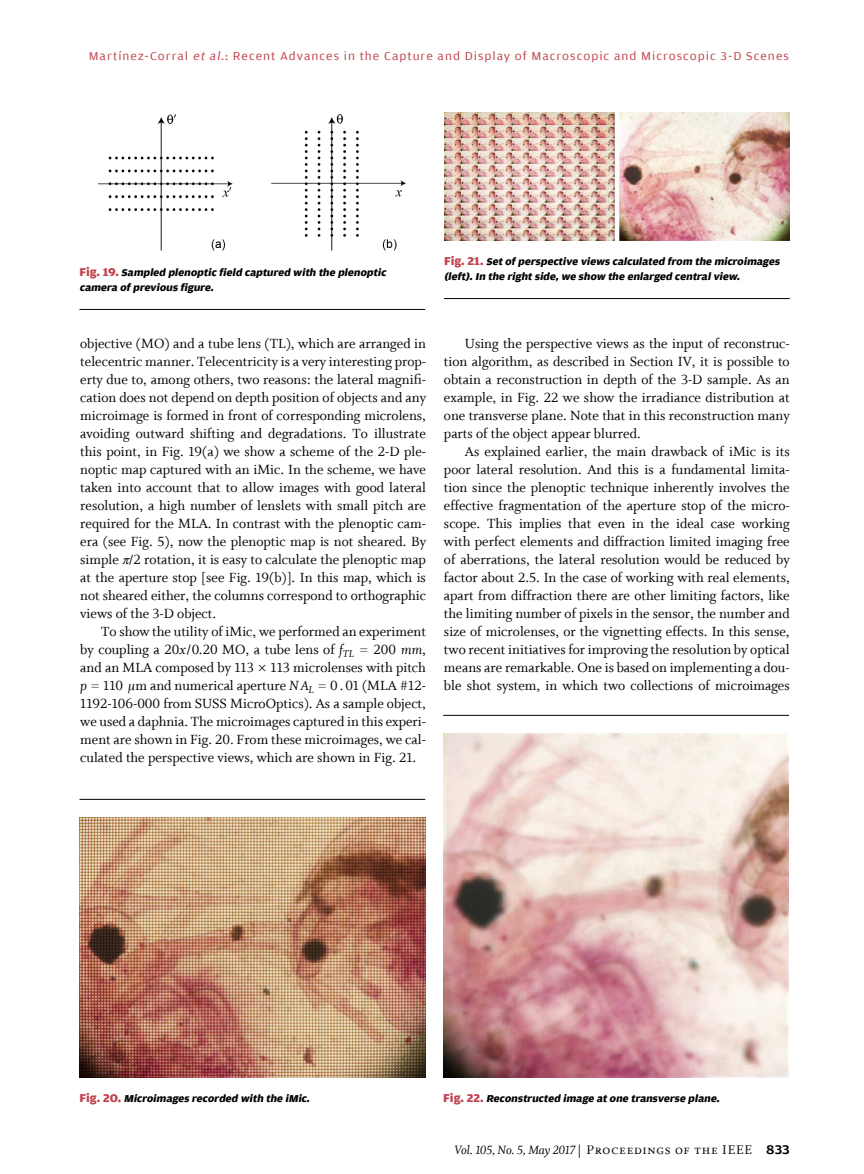
<style>
.page{position:relative;width:864px;height:1174px;background:#fff}
.page>*{position:absolute;margin:0;border:0;box-sizing:border-box;transform-origin:0 0}
.t1{font:15px/18px "Whitman Roman LF";color:#000;text-align:justify}
.t2{font:13.5px "Whitman Italic LF";letter-spacing:-.02em;color:#000}
.t3{font:12px "Amplitude Wide";letter-spacing:.085em;color:#c1424f}
.t4{font:italic 700 10.5px/15px "Amplitude Wide";color:#000}
.s1{font-style:italic}
.s2{font-style:normal;font-size:12px;color:#c1424f}
.s3{font-family:"Whitman Italic LF"}
.s4{font-family:"Whitman Small Caps LF";font-size:14.25px}
.s5{font-family:"Amplitude Wide";font-weight:500}
</style>
<div class="page">
<hr style="left:79px;top:309px;width:346px;height:1px;background:#000">
<img style="left:99px;top:114px;width:307px;height:137px">
<hr style="left:80px;top:799px;width:345px;height:1px;background:#000">
<img style="left:80px;top:817px;width:345px;height:260px">
<hr style="left:444px;top:298px;width:346px;height:1px;background:#000">
<img style="left:444px;top:112px;width:346px;height:129px">
<hr style="left:443px;top:715px;width:346px;height:1px;background:#000">
<img style="left:443px;top:733px;width:346px;height:344px">
<p class="t3" style="left:89px;top:50px;width:702px">MartõÂnez-Corral <span class="s1">et al</span>.: Recent Advances in the Capture and Display of Macroscopic and Microscopic 3-D Scenes</p>
<p class="t4" style="left:79px;top:265px;width:310px"><span class="s2">F i g . 1 9.</span> Sampled plenoptic field captured with the plenoptic camera of previous figure.</p>
<p class="t4" style="left:444px;top:254px;width:339px"><span class="s2">F i g . 2 1 .</span> Set of perspective views calculated from the microimages (left).In the right side,we show the enlarged centralview.</p>
<p class="t1" style="left:80px;top:335px;width:347px">objective (MO) and a tube lens (TL), which are arranged in telecentric manner. Telecentricity is a very interesting prop&shy;erty due to, among others, two reasons: the lateral magnifi&shy;cation does not depend on depth position of objects and any microimage is formed in front of corresponding microlens, avoiding outward shifting and degradations. To illustrate this point, in Fig. 19(a) we show a scheme of the 2-D ple&shy;noptic map captured with an iMic. In the scheme, we have taken into account that to allow images with good lateral resolution, a high number of lenslets with small pitch are required for the MLA. In contrast with the plenoptic cam&shy;era (see Fig. 5), now the plenoptic map is not sheared. By simple /2 rotation, it is easy to calculate the plenoptic map at the aperture stop [see Fig. 19(b)]. In this map, which is not sheared either, the columns correspond to orthographic views of the 3-D object.</p>
<p class="t1" style="left:80px;top:623px;width:347px;text-indent:21px">To show the utility of iMic, we performed an experiment by coupling a 20<span class="s3">x</span>/0.20 MO, a tube lens of <span class="s3">f</span><sub>TL</sub> = 200 <span class="s3">mm</span>, and an MLA composed by 113 × 113 microlenses with pitch <span class="s3">p</span> = 110 <span class="s3">μ</span>m and numerical aperture <span class="s3">N A</span><sub>L</sub> = 0.01 (MLA #12- 1192-106-000 from SUSS MicroOptics). As a sample object, we used a daphnia. The microimages captured in this experi&shy;ment are shown in Fig. 20. From these microimages, we cal&shy;culated the perspective views, which are shown in Fig. 21.</p>
<p class="t1" style="left:444px;top:335px;width:347px;text-indent:21px">Using the perspective views as the input of reconstruc&shy;tion algorithm, as described in Section IV, it is possible to obtain a reconstruction in depth of the 3-D sample. As an example, in Fig. 22 we show the irradiance distribution at one transverse plane. Note that in this reconstruction many parts of the object appear blurred.</p>
<p class="t1" style="left:444px;top:443px;width:347px;text-indent:21px">As explained earlier, the main drawback of iMic is its poor lateral resolution. And this is a fundamental limita&shy;tion since the plenoptic technique inherently involves the effective fragmentation of the aperture stop of the micro&shy;scope. This implies that even in the ideal case working with perfect elements and diffraction limited imaging free of aberrations, the lateral resolution would be reduced by factor about 2.5. In the case of working with real elements, apart from diffraction there are other limiting factors, like the limiting number of pixels in the sensor, the number and size of microlenses, or the vignetting effects. In this sense, two recent initiatives for improving the resolution by optical means are remarkable. One is based on implementing a dou&shy;ble shot system, in which two collections of microimages</p>
<p class="t4" style="left:80px;top:1091px;width:234px"><span class="s2">F i g . 2 0 .</span> Microimages recorded with the iMic.</p>
<p class="t4" style="left:443px;top:1091px;width:280px"><span class="s2">F i g . 2 2 .</span> Reconstructed image at one transverse plane.</p>
<p class="t2" style="left:455px;top:1142px;width:337px">Vol. 105, No. 5, May 2017 | <span class="s4">Proceedings of the IEEE</span> <span class="s5">833</span></p>
</div>
